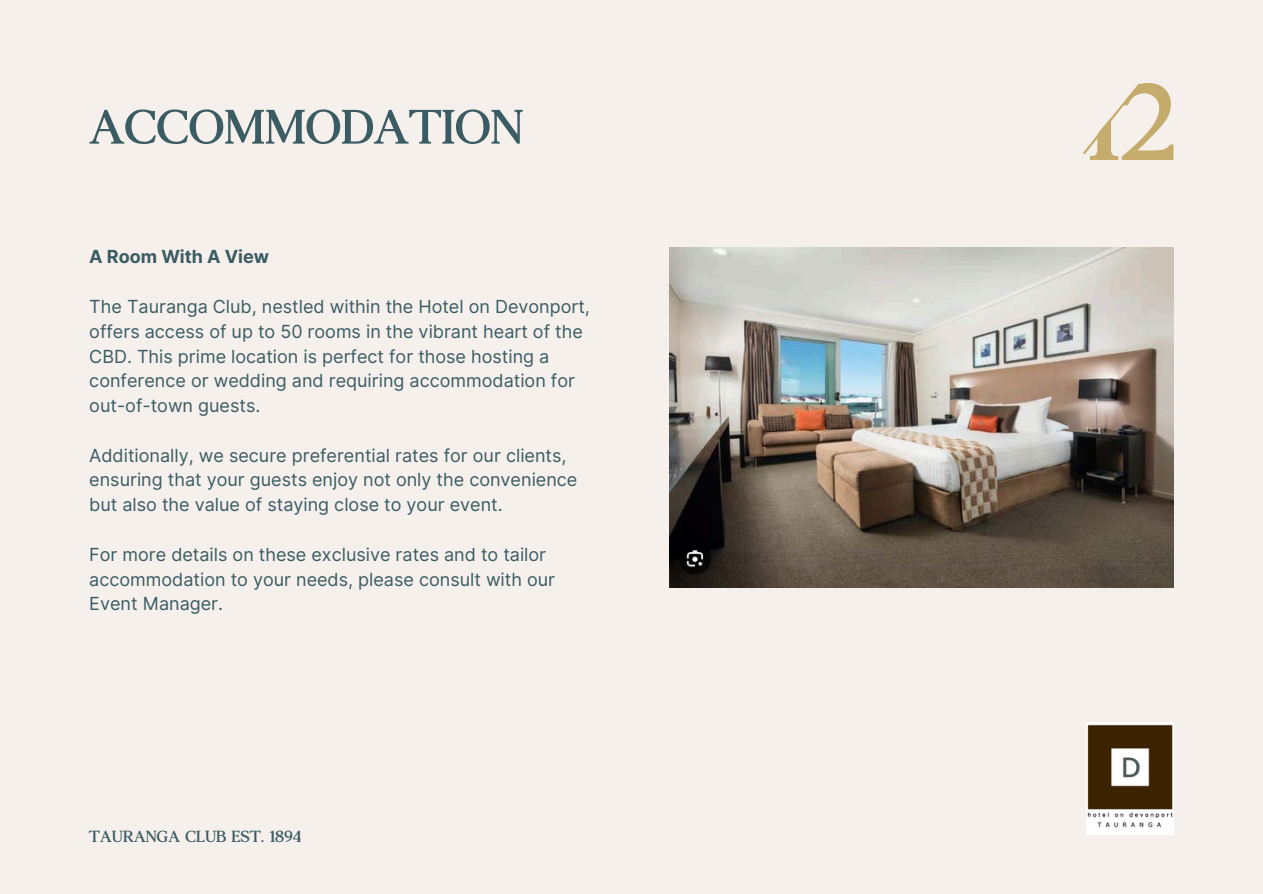
<style>
.page{position:relative;width:1263px;height:894px;background:#fff}
.page>*{position:absolute;margin:0;border:0;box-sizing:border-box;transform-origin:0 0}
.t1{font:700 121.5px "Agatho";color:#c6ac6c}
.t2{font:700 54px "Agatho";color:#3b5c63}
.t3{font:18px/24.8px "Inter";color:#3b5c63}
.t4{font:700 18px "Agatho";color:#3b5c63}
.t5{font:700 18px "Inter";color:#3b5c63}
</style>
<div class="page">
<div style="left:0;top:0;width:1263px;height:893px;background:#f5f0eb"></div>
<svg style="left:1083px;top:83px;width:58px;height:72px"></svg>
<img style="left:669px;top:247px;width:504px;height:340px">
<img style="left:1086px;top:722px;width:88px;height:112px">
<p class="t2" style="left:89px;top:92px;width:436px">ACCOMMODATION</p>
<p class="t5" style="left:89px;top:246px;width:181px">A Room With A View</p>
<p class="t3" style="left:89px;top:294px;width:502px">The Tauranga Club, nestled within the Hotel on Devonport, offers access of up to 50 rooms in the vibrant heart of the CBD. This prime location is perfect for those hosting a conference or wedding and requiring accommodation for out-of-town guests.</p>
<p class="t3" style="left:89px;top:442px;width:490px">Additionally, we secure preferential rates for our clients, ensuring that your guests enjoy not only the convenience but also the value of staying close to your event.</p>
<h2 class="t3" style="left:89px;top:541px;width:467px">For more details on these exclusive rates and to tailor accommodation to your needs, please consult with our<br>Event Manager.</h2>
<p class="t4" style="left:89px;top:824px;width:213px">TAURANGA CLUB EST. 1894</p>
<h1 class="t1" style="left:1084px;top:44px;width:93px">12</h1>
</div>
